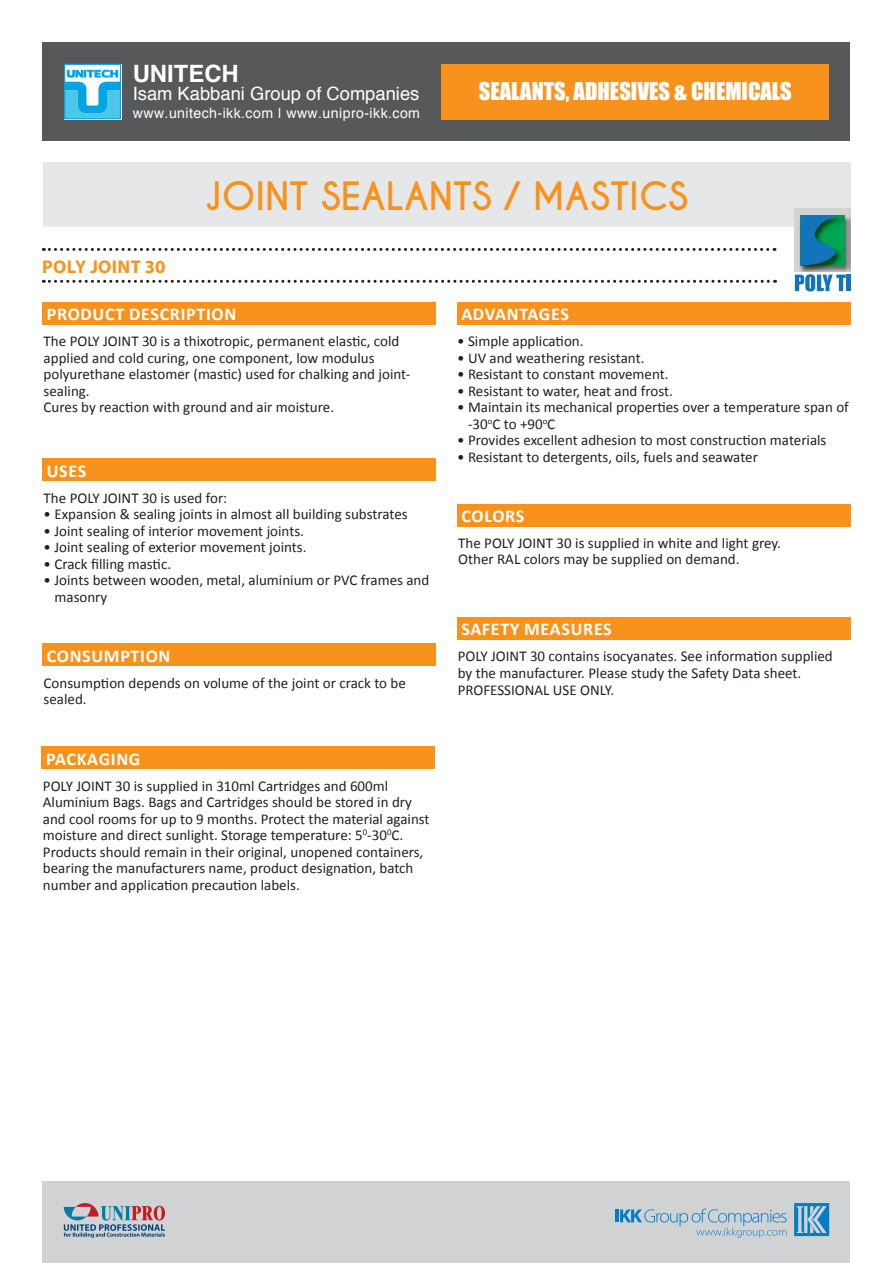
<style>
.page{position:relative;width:893px;height:1263px;background:#fff}
.page>*{position:absolute;margin:0;border:0;box-sizing:border-box;transform-origin:0 0}
.title_for_index_sect{font:700 36.75px "Caviar Dreams";color:#f7931d}
.Paragraph_Style_2{font:700 23.85px "Helvetica";color:#fff}
.t1{font:22.5px "Impact";color:#fff}
.title_for_index{font:700 18.45px "Myriad Pro";letter-spacing:.02em;color:#f7931d}
.Paragraph_Style_2-2{font:18.3px "Helvetica";color:#fff}
.text{font:700 18px "Calibri";letter-spacing:.04em;color:#fff}
.t2{font:15px/16.5px "Calibri";color:#231f20}
.Paragraph_Style_2-3{font:14.1px "Helvetica";letter-spacing:.03em;color:#fff}
</style>
<div class="page">
<div style="left:43px;top:1182px;width:807px;height:81px;background:#d1d2d4"></div>
<svg style="left:616px;top:1208px;width:171px;height:30px"></svg>
<svg style="left:794px;top:1203px;width:35px;height:33px"></svg>
<svg style="left:64px;top:1203px;width:101px;height:35px"></svg>
<div style="left:43px;top:162px;width:807px;height:64px;background:#e6e7e9"></div>
<div style="left:43px;top:43px;width:807px;height:98px;background:#57585a"></div>
<svg style="left:64px;top:64px;width:57px;height:55px;background:#63caed"></svg>
<div style="left:441px;top:64px;width:388px;height:55px;background:#f7931d"></div>
<div style="left:43px;top:302px;width:393px;height:22px;background:#f7931d"></div>
<div style="left:43px;top:459px;width:393px;height:22px;background:#f7931d"></div>
<div style="left:43px;top:644px;width:393px;height:22px;background:#f7931d"></div>
<div style="left:457px;top:504px;width:393px;height:22px;background:#f7931d"></div>
<div style="left:42px;top:747px;width:393px;height:22px;background:#f7931d"></div>
<div style="left:457px;top:618px;width:393px;height:22px;background:#f7931d"></div>
<div style="left:457px;top:302px;width:393px;height:22px;background:#f7931d"></div>
<svg style="left:43px;top:280px;width:732px;height:3px"></svg>
<svg style="left:43px;top:248px;width:732px;height:3px"></svg>
<div style="left:794px;top:209px;width:57px;height:63px;background:#d2d4d3"></div>
<svg style="left:795px;top:274px;width:51px;height:17px"></svg>
<hr style="left:847px;top:275px;width:4px;height:16px;background:#1275bc">
<img style="left:799px;top:216px;width:52px;height:56px">
<svg style="left:800px;top:215px;width:45px;height:51px;background:#098081"></svg>
<p class="Paragraph_Style_2" style="left:133px;top:59px;width:108px">UNITECH</p>
<p class="Paragraph_Style_2-2" style="left:133px;top:82px;width:288px">Isam Kabbani Group of Companies</p>
<p class="Paragraph_Style_2-3" style="left:133px;top:104px;width:289px">www.unitech-ikk.com | www.unipro-ikk.com</p>
<p class="t1" style="left:479px;top:74px;width:315px">SEALANTS, ADHESIVES &amp; CHEMICALS</p>
<p class="title_for_index" style="left:42px;top:255px;width:125px">POLY JOINT 30</p>
<p class="title_for_index_sect" style="left:205px;top:173px;width:485px">JOINT SEALANTS / MASTICS</p>
<p class="text" style="left:47px;top:303px;width:191px">PRODUCT DESCRIPTION</p>
<p class="t2" style="left:44px;top:332px;width:368px">The POLY JOINT 30 is a thixotropic, permanent elastic, cold applied and cold curing, one component, low modulus polyurethane elastomer (mastic) used for chalking and joint&shy;sealing.</p>
<p class="t2" style="left:44px;top:398px;width:292px">Cures by reaction with ground and air moisture.</p>
<p class="text" style="left:47px;top:459px;width:41px">USES</p>
<p class="t2" style="left:44px;top:489px;width:185px">The POLY JOINT 30 is used for:</p>
<p class="t2" style="left:44px;top:505px;width:365px">• Expansion &amp; sealing joints in almost all building substrates</p>
<p class="t2" style="left:44px;top:522px;width:262px">• Joint sealing of interior movement joints.</p>
<p class="t2" style="left:44px;top:538px;width:264px">• Joint sealing of exterior movement joints.</p>
<p class="t2" style="left:44px;top:555px;width:129px">• Crack filling mastic.</p>
<p class="t2" style="left:55px;top:571px;width:376px;text-indent:-11px">• Joints between wooden, metal, aluminium or PVC frames and masonry</p>
<p class="text" style="left:47px;top:644px;width:125px">CONSUMPTION</p>
<p class="t2" style="left:44px;top:674px;width:364px">Consumption depends on volume of the joint or crack to be sealed.</p>
<p class="text" style="left:46px;top:747px;width:96px">PACKAGING</p>
<p class="t2" style="left:43px;top:777px;width:388px">POLY JOINT 30 is supplied in 310ml Cartridges and 600ml Aluminium Bags. Bags and Cartridges should be stored in dry and cool rooms for up to 9 months. Protect the material against moisture and direct sunlight. Storage temperature: 5<sup>0</sup>-30<sup>0</sup>C.<br>Products should remain in their original, unopened containers, bearing the manufacturers name, product designation, batch number and application precaution labels.</p>
<p class="text" style="left:461px;top:303px;width:109px">ADVANTAGES</p>
<p class="t2" style="left:457px;top:332px;width:128px">• Simple application.</p>
<p class="t2" style="left:457px;top:349px;width:189px">• UV and weathering resistant.</p>
<p class="t2" style="left:457px;top:365px;width:213px">• Resistant to constant movement.</p>
<p class="t2" style="left:457px;top:382px;width:217px">• Resistant to water, heat and frost.</p>
<p class="t2" style="left:468px;top:398px;width:382px;text-indent:-11px">• Maintain its mechanical properties over a temperature span of -30<sup>o</sup>C to +90<sup>o</sup>C</p>
<p class="t2" style="left:457px;top:431px;width:371px">• Provides excellent adhesion to most construction materials</p>
<p class="t2" style="left:457px;top:448px;width:302px">• Resistant to detergents, oils, fuels and seawater</p>
<p class="text" style="left:461px;top:505px;width:65px">COLORS</p>
<p class="t2" style="left:458px;top:534px;width:324px">The POLY JOINT 30 is supplied in white and light grey.</p>
<p class="t2" style="left:458px;top:550px;width:283px">Other RAL colors may be supplied on demand.</p>
<p class="text" style="left:461px;top:618px;width:152px">SAFETY MEASURES</p>
<p class="t2" style="left:458px;top:647px;width:377px">POLY JOINT 30 contains isocyanates. See information supplied by the manufacturer. Please study the Safety Data sheet.<br>PROFESSIONAL USE ONLY.</p>
</div>
